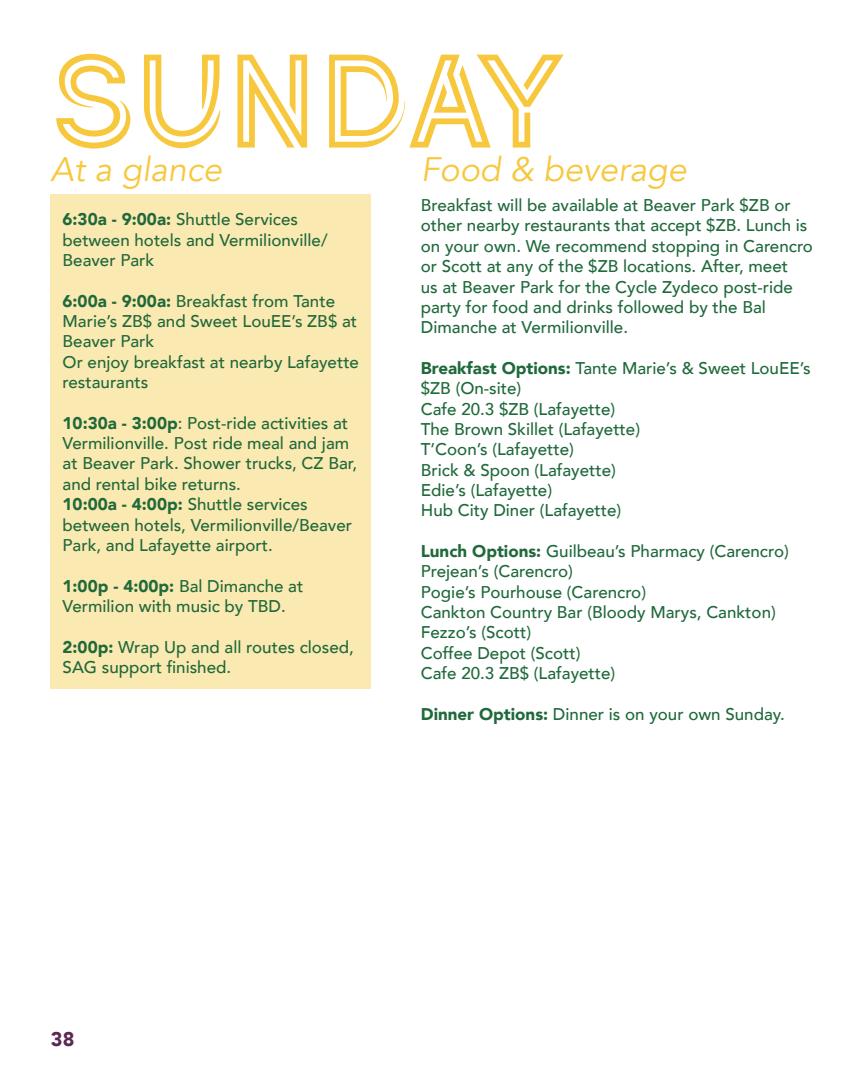
<style>
.page{position:relative;width:864px;height:1080px;background:#fff}
.page>*{position:absolute;margin:0;border:0;box-sizing:border-box;transform-origin:0 0}
.t1{font:141.3px "Continuo";letter-spacing:-.01em;color:#f7c83d}
.t2{font:italic 33.9px "Avenir";color:#f7c83d}
.t3{font:900 19.8px "Avenir";color:#5b2852}
.t4{font:500 16.95px/20.4px "Avenir";color:#1f693b}
.s1{font-weight:900}
</style>
<div class="page">
<div style="left:50px;top:194px;width:321px;height:495px;background:#fbe9b2"></div>
<h1 class="t1" style="left:50px;top:31px;width:515px">SUNDAY</h1>
<h2 class="t2" style="left:50px;top:150px;width:173px">At a glance</h2>
<h2 class="t2" style="left:421px;top:150px;width:267px">Food &amp; beverage</h2>
<p class="t4" style="left:421px;top:194px;width:394px">Breakfast will be available at Beaver Park $ZB or other nearby restaurants that accept $ZB. Lunch is on your own. We recommend stopping in Carencro or Scott at any of the $ZB locations. After, meet<br>us at Beaver Park for the Cycle Zydeco post-ride party for food and drinks followed by the Bal Dimanche at Vermilionville.</p>
<p class="t4" style="left:421px;top:357px;width:391px"><span class="s1">Breakfast Options:</span> Tante Marie’s &amp; Sweet LouEE’s $ZB (On-site)<br>Cafe 20.3 $ZB (Lafayette)<br>The Brown Skillet (Lafayette)<br>T’Coon’s (Lafayette)<br>Brick &amp; Spoon (Lafayette)<br>Edie’s (Lafayette)<br>Hub City Diner (Lafayette)</p>
<p class="t4" style="left:421px;top:540px;width:370px"><span class="s1">Lunch Options:</span> Guilbeau’s Pharmacy (Carencro)<br>Prejean’s (Carencro)<br>Pogie’s Pourhouse (Carencro)<br>Cankton Country Bar (Bloody Marys, Cankton)<br>Fezzo’s (Scott)<br>Coffee Depot (Scott)<br>Cafe 20.3 ZB$ (Lafayette)</p>
<p class="t4" style="left:421px;top:703px;width:366px"><span class="s1">Dinner Options:</span> Dinner is on your own Sunday.</p>
<p class="t4" style="left:63px;top:208px;width:267px"><span class="s1">6:30a - 9:00a:</span> Shuttle Services between hotels and Vermilionville/<br>Beaver Park</p>
<p class="t4" style="left:63px;top:290px;width:298px"><span class="s1">6:00a - 9:00a:</span> Breakfast from Tante<br>Marie’s ZB$ and Sweet LouEE’s ZB$ at<br>Beaver Park<br>Or enjoy breakfast at nearby Lafayette restaurants</p>
<p class="t4" style="left:63px;top:412px;width:296px"><span class="s1">10:30a - 3:00p</span>: Post-ride activities at Vermilionville. Post ride meal and jam at Beaver Park. Shower trucks, CZ Bar, and rental bike returns.<br><span class="s1">10:00a - 4:00p:</span> Shuttle services between hotels, Vermilionville/Beaver Park, and Lafayette airport.</p>
<p class="t4" style="left:63px;top:575px;width:242px"><span class="s1">1:00p - 4:00p:</span> Bal Dimanche at<br>Vermilion with music by TBD.</p>
<p class="t4" style="left:63px;top:636px;width:293px"><span class="s1">2:00p:</span> Wrap Up and all routes closed,<br>SAG support finished.</p>
<p class="t3" style="left:51px;top:1022px;width:25px">38</p>
</div>
